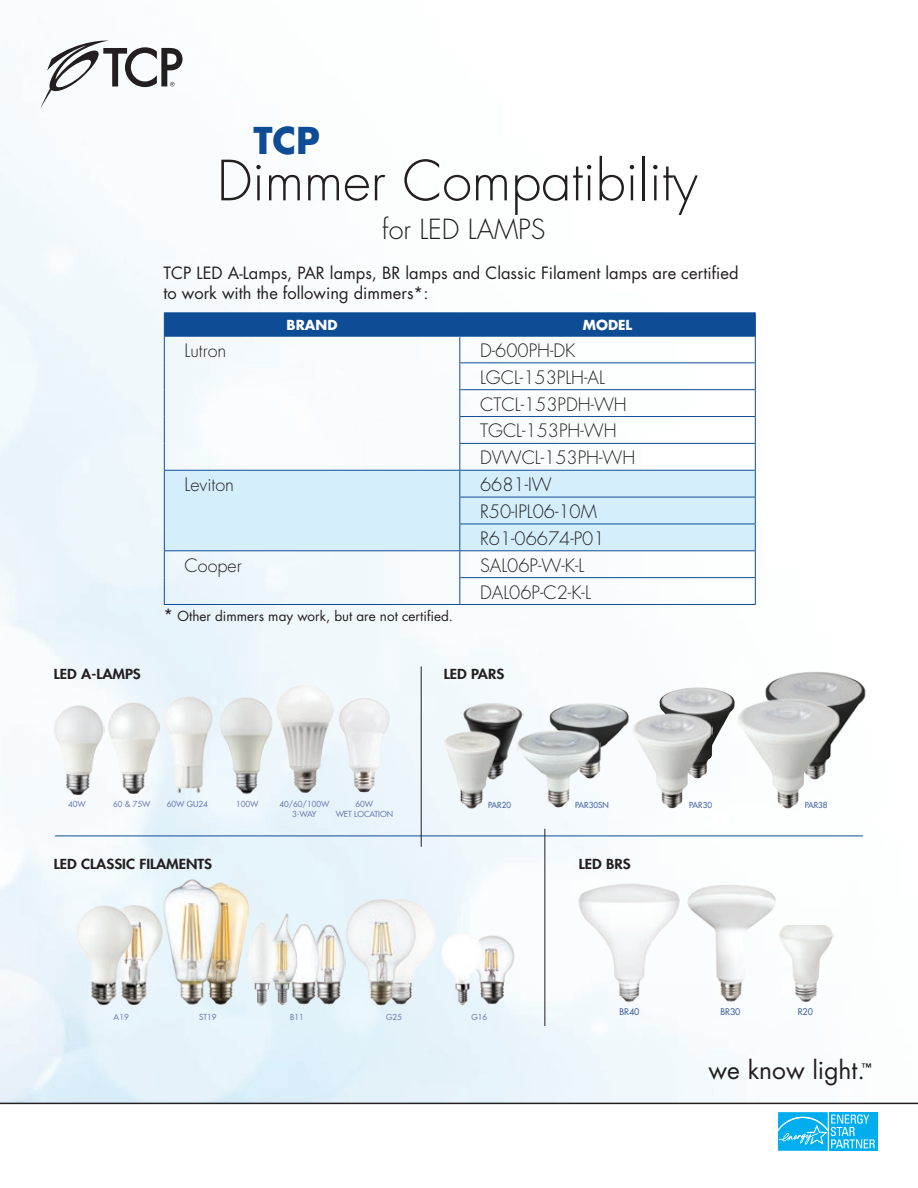
<style>
.page{position:relative;width:918px;height:1188px;background:#fff}
.page>*{position:absolute;margin:0;border:0;box-sizing:border-box;transform-origin:0 0}
.t1{font:300 54px "Futura Std";color:#231f20}
.t2{font:700 36px "Futura Std";color:#0f4c96}
.t3{font:300 27px "Futura Std";color:#231f20}
.t4{font:24.6px "Futura Std";color:#231f20}
.t5{font:300 18px "Futura Std";color:#231f20}
.t6{font:16.5px/19.8px "Futura Std";color:#231f20}
.t7{font:800 13.5px "Futura Std";color:#231f20;scale:1.11 1}
.t8{font:13.5px "Futura Std";color:#231f20}
.t9{font:700 13.5px "Futura Std";color:#fff}
.t10{font:800 10.05px "Futura Std";color:#231f20}
.t11{font:500 9px "Futura Std";color:#4664a5}
.t12{font:500 8.1px "Futura Std";color:#707fb6}
.t13{font:500 8.1px "Futura Std";color:#4664a5}
.s1{font-size:16.5px}
</style>
<div class="page">
<img style="left:0;top:50px;width:918px;height:1053px">
<hr style="left:0;top:1103px;width:918px;height:1px;background:#231f20">
<svg style="left:41px;top:40px;width:142px;height:68px"></svg>
<svg style="left:778px;top:1112px;width:100px;height:39px;background:#2dbcf1"></svg>
<hr style="left:164px;top:604px;width:296px;height:1px;background:#0f4c96">
<hr style="left:460px;top:604px;width:296px;height:1px;background:#0f4c96">
<hr style="left:164px;top:312px;width:296px;height:1px;background:#0f4c96">
<hr style="left:460px;top:312px;width:296px;height:1px;background:#0f4c96">
<svg style="left:164px;top:313px;width:592px;height:291px"></svg>
<hr style="left:165px;top:335px;width:295px;height:2px;background:#0f4c96">
<hr style="left:460px;top:335px;width:295px;height:2px;background:#0f4c96">
<img style="left:778px;top:925px;width:56px;height:77px">
<img style="left:575px;top:880px;width:108px;height:131px">
<img style="left:686px;top:883px;width:91px;height:120px">
<img style="left:468px;top:933px;width:49px;height:73px">
<img style="left:441px;top:932px;width:44px;height:73px">
<img style="left:418px;top:898px;width:20px;height:108px">
<img style="left:312px;top:924px;width:32px;height:82px">
<img style="left:299px;top:923px;width:22px;height:82px">
<img style="left:267px;top:913px;width:32px;height:93px">
<img style="left:135px;top:904px;width:27px;height:102px">
<img style="left:75px;top:904px;width:60px;height:102px">
<img style="left:223px;top:881px;width:27px;height:124px">
<img style="left:162px;top:877px;width:61px;height:129px">
<img style="left:246px;top:922px;width:32px;height:84px">
<img style="left:344px;top:898px;width:74px;height:109px">
<img style="left:764px;top:669px;width:103px;height:110px">
<img style="left:659px;top:687px;width:76px;height:91px">
<img style="left:548px;top:702px;width:82px;height:78px">
<img style="left:516px;top:728px;width:84px;height:81px">
<img style="left:462px;top:702px;width:61px;height:78px">
<img style="left:439px;top:726px;width:68px;height:86px">
<img style="left:632px;top:712px;width:81px;height:97px">
<img style="left:736px;top:696px;width:105px;height:113px">
<img style="left:339px;top:698px;width:24px;height:32px">
<img style="left:274px;top:683px;width:60px;height:111px">
<img style="left:219px;top:693px;width:56px;height:102px">
<img style="left:156px;top:692px;width:63px;height:106px">
<img style="left:108px;top:702px;width:51px;height:92px">
<img style="left:54px;top:705px;width:50px;height:90px">
<hr style="left:55px;top:836px;width:808px;height:1px;background:#0f4c96">
<hr style="left:421px;top:666px;width:1px;height:181px;background:#231f20">
<hr style="left:545px;top:829px;width:1px;height:197px;background:#231f20">
<p class="t2" style="left:253px;top:117px;width:68px">TCP</p>
<p class="t1" style="left:217px;top:148px;width:482px">Dimmer Compatibility</p>
<p class="t3" style="left:382px;top:213px;width:165px">for LED LAMPS</p>
<p class="t6" style="left:164px;top:263px;width:576px">TCP LED A-Lamps, PAR lamps, BR lamps and Classic Filament lamps are certified to work with the following dimmers*:</p>
<p class="t9" style="left:287px;top:316px;width:52px">BRAND</p>
<p class="t9" style="left:583px;top:316px;width:51px">MODEL</p>
<p class="t5" style="left:185px;top:339px;width:43px">Lutron</p>
<p class="t5" style="left:480px;top:339px;width:97px">D-600PH-DK</p>
<p class="t5" style="left:480px;top:366px;width:126px">LGCL-153PLH-AL</p>
<p class="t5" style="left:480px;top:393px;width:148px">CTCL-153PDH-WH</p>
<p class="t5" style="left:480px;top:420px;width:138px">TGCL-153PH-WH</p>
<p class="t5" style="left:480px;top:447px;width:157px">DVWCL-153PH-WH</p>
<p class="t5" style="left:185px;top:474px;width:51px">Leviton</p>
<p class="t5" style="left:480px;top:474px;width:73px">6681-IW</p>
<p class="t5" style="left:480px;top:501px;width:118px">R50-IPL06-10M</p>
<p class="t5" style="left:480px;top:527px;width:126px">R61-06674-P01</p>
<p class="t5" style="left:185px;top:554px;width:59px">Cooper</p>
<p class="t5" style="left:480px;top:554px;width:106px">SAL06P-W-K-L</p>
<p class="t5" style="left:480px;top:581px;width:112px">DAL06P-C2-K-L</p>
<p class="t8" style="left:164px;top:607px;width:291px"><span class="s1">*</span> Other dimmers may work, but are not certified.</p>
<p class="t7" style="left:54px;top:665px;width:80px">LED A-LAMPS</p>
<p class="t7" style="left:444px;top:665px;width:56px">LED PARS</p>
<p class="t12" style="left:68px;top:799px;width:19px">40W</p>
<p class="t12" style="left:113px;top:799px;width:39px">60 &amp; 75W</p>
<p class="t12" style="left:167px;top:799px;width:43px">60W GU24</p>
<p class="t12" style="left:236px;top:799px;width:24px">100W</p>
<p class="t12" style="left:279px;top:799px;width:52px">40/60/100W</p>
<p class="t12" style="left:356px;top:799px;width:19px">60W</p>
<p class="t13" style="left:488px;top:800px;width:24px">PAR20</p>
<p class="t13" style="left:575px;top:800px;width:35px">PAR30SN</p>
<p class="t13" style="left:689px;top:800px;width:24px">PAR30</p>
<p class="t13" style="left:805px;top:800px;width:24px">PAR38</p>
<p class="t12" style="left:292px;top:809px;width:26px">3-WAY</p>
<p class="t12" style="left:336px;top:809px;width:59px">WET LOCATION</p>
<p class="t7" style="left:54px;top:855px;width:144px">LED CLASSIC FILAMENTS</p>
<p class="t7" style="left:579px;top:855px;width:48px">LED BRS</p>
<p class="t12" style="left:114px;top:1012px;width:17px">A19</p>
<p class="t12" style="left:199px;top:1012px;width:19px">ST19</p>
<p class="t12" style="left:290px;top:1012px;width:15px">B11</p>
<p class="t12" style="left:386px;top:1012px;width:17px">G25</p>
<p class="t12" style="left:472px;top:1012px;width:17px">G16</p>
<p class="t11" style="left:619px;top:1006px;width:22px">BR40</p>
<p class="t11" style="left:720px;top:1006px;width:22px">BR30</p>
<p class="t11" style="left:798px;top:1006px;width:17px">R20</p>
<h3 class="t4" style="left:709px;top:1054px;width:158px">we know light.</h3>
<p class="t10" style="left:861px;top:1061px;width:12px">™</p>
</div>
